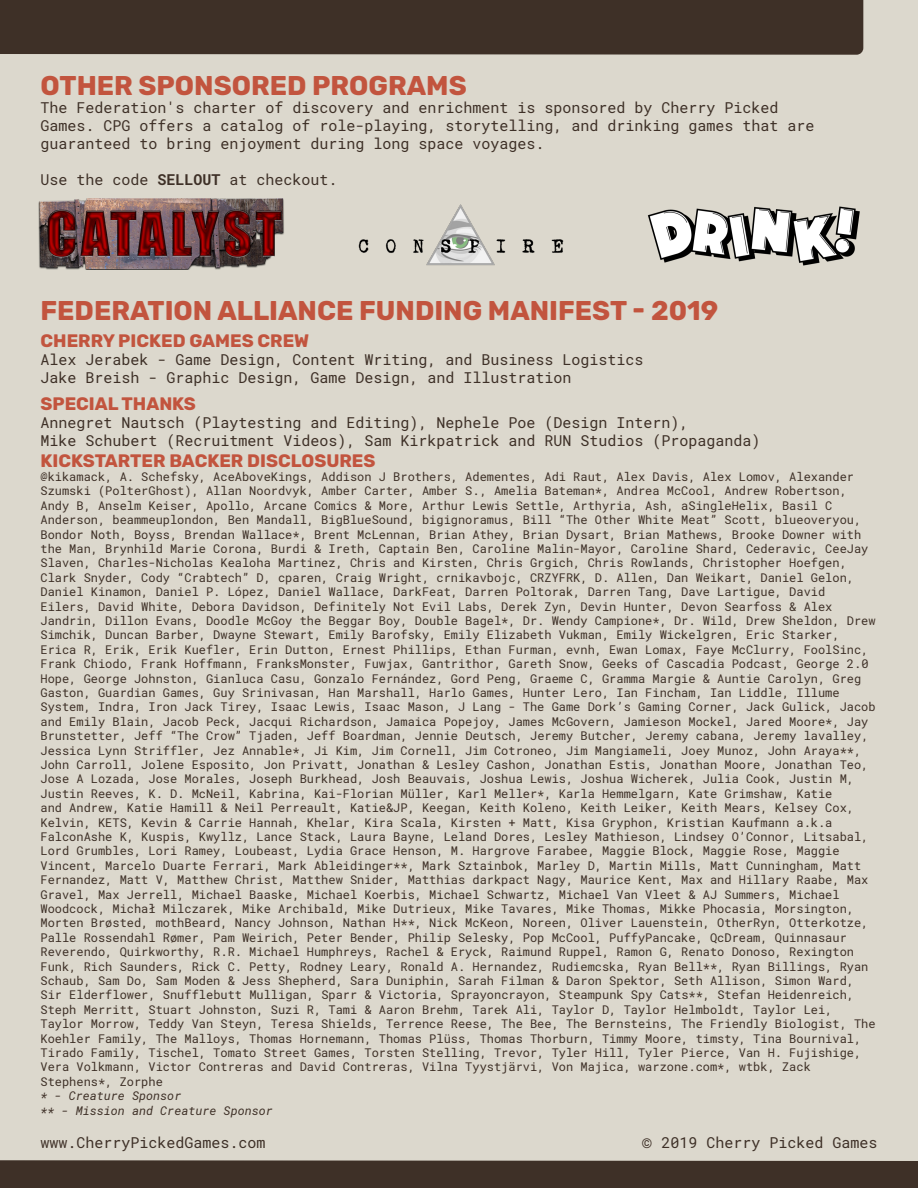
<style>
.page{position:relative;width:918px;height:1188px;background:#fff}
.page>*{position:absolute;margin:0;border:0;box-sizing:border-box;transform-origin:0 0}
.HEADER_1{font:700 27px "Rubik";color:#c2543e}
.HEADER_2{font:700 18px "Rubik";color:#c2543e}
.BODY{font:15px/18px "Roboto Mono";color:#3e3027}
.HEADER_2-2{font:12px/14.4px "Roboto Mono";color:#3e3027}
.HEADER_2-3{font:italic 12px "Roboto Mono";color:#3e3027}
.s1{font-weight:700}
.s2{font-size:18px}
</style>
<div class="page">
<div style="left:0;top:1161px;width:918px;height:27px;background:#3e3027"></div>
<div style="left:0;top:0;width:918px;height:1161px;background:#dcd8cd"></div>
<img style="left:39px;top:199px;width:249px;height:71px">
<img style="left:339px;top:199px;width:244px;height:73px">
<img style="left:634px;top:193px;width:245px;height:85px">
<p class="HEADER_1" style="left:40px;top:69px;width:428px">OTHER SPONSORED PROGRAMS</p>
<p class="BODY" style="left:40px;top:98px;width:776px">The Federation's charter of discovery and enrichment is sponsored by Cherry Picked<br>Games. CPG offers a catalog of role-playing, storytelling, and drinking games that are guaranteed to bring enjoyment during long space voyages.</p>
<p class="BODY" style="left:40px;top:170px;width:299px">Use the code <span class="s1">SELLOUT</span> at checkout.</p>
<p class="HEADER_1" style="left:40px;top:294px;width:679px">FEDERATION ALLIANCE FUNDING MANIFEST - 2019</p>
<p class="HEADER_2" style="left:40px;top:330px;width:270px">CHERRY PICKED GAMES CREW</p>
<p class="BODY" style="left:40px;top:350px;width:605px">Alex Jerabek - Game Design, Content Writing, and Business Logistics<br>Jake Breish - Graphic Design, Game Design, and Illustration</p>
<p class="HEADER_2" style="left:40px;top:393px;width:157px">SPECIAL THANKS</p>
<p class="BODY" style="left:40px;top:413px;width:721px">Annegret Nautsch (Playtesting and Editing), Nephele Poe (Design Intern),<br>Mike Schubert (Recruitment Videos), Sam Kirkpatrick and RUN Studios (Propaganda)</p>
<p class="HEADER_2" style="left:40px;top:450px;width:336px">KICKSTARTER BACKER DISCLOSURES</p>
<p class="HEADER_2-2" style="left:40px;top:469px;width:837px">@kikamack, A. Schefsky, AceAboveKings, Addison J Brothers, Adementes, Adi Raut, Alex Davis, Alex Lomov, Alexander Szumski (PolterGhost), Allan Noordvyk, Amber Carter, Amber S., Amelia Bateman*, Andrea McCool, Andrew Robertson, Andy B, Anselm Keiser, Apollo, Arcane Comics &amp; More, Arthur Lewis Settle, Arthyria, Ash, aSingleHelix, Basil C Anderson, beammeuplondon, Ben Mandall, BigBlueSound, bigignoramus, Bill “The Other White Meat” Scott, blueoveryou, Bondor Noth, Boyss, Brendan Wallace*, Brent McLennan, Brian Athey, Brian Dysart, Brian Mathews, Brooke Downer with the Man, Brynhild Marie Corona, Burdi &amp; Ireth, Captain Ben, Caroline Malin-Mayor, Caroline Shard, Cederavic, CeeJay Slaven, Charles-Nicholas Kealoha Martinez, Chris and Kirsten, Chris Grgich, Chris Rowlands, Christopher Hoefgen, Clark Snyder, Cody “Crabtech” D, cparen, Craig Wright, crnikavbojc, CRZYFRK, D. Allen, Dan Weikart, Daniel Gelon, Daniel Kinamon, Daniel P. López, Daniel Wallace, DarkFeat, Darren Poltorak, Darren Tang, Dave Lartigue, David Eilers, David White, Debora Davidson, Definitely Not Evil Labs, Derek Zyn, Devin Hunter, Devon Searfoss &amp; Alex Jandrin, Dillon Evans, Doodle McGoy the Beggar Boy, Double Bagel*, Dr. Wendy Campione*, Dr. Wild, Drew Sheldon, Drew Simchik, Duncan Barber, Dwayne Stewart, Emily Barofsky, Emily Elizabeth Vukman, Emily Wickelgren, Eric Starker, Erica R, Erik, Erik Kuefler, Erin Dutton, Ernest Phillips, Ethan Furman, evnh, Ewan Lomax, Faye McClurry, FoolSinc, Frank Chiodo, Frank Hoffmann, FranksMonster, Fuwjax, Gantrithor, Gareth Snow, Geeks of Cascadia Podcast, George 2.0<br>Hope, George Johnston, Gianluca Casu, Gonzalo Fernández, Gord Peng, Graeme C, Gramma Margie &amp; Auntie Carolyn, Greg Gaston, Guardian Games, Guy Srinivasan, Han Marshall, Harlo Games, Hunter Lero, Ian Fincham, Ian Liddle, Illume System, Indra, Iron Jack Tirey, Isaac Lewis, Isaac Mason, J Lang - The Game Dork’s Gaming Corner, Jack Gulick, Jacob and Emily Blain, Jacob Peck, Jacqui Richardson, Jamaica Popejoy, James McGovern, Jamieson Mockel, Jared Moore*, Jay Brunstetter, Jeff “The Crow” Tjaden, Jeff Boardman, Jennie Deutsch, Jeremy Butcher, Jeremy cabana, Jeremy lavalley, Jessica Lynn Striffler, Jez Annable*, Ji Kim, Jim Cornell, Jim Cotroneo, Jim Mangiameli, Joey Munoz, John Araya**, John Carroll, Jolene Esposito, Jon Privatt, Jonathan &amp; Lesley Cashon, Jonathan Estis, Jonathan Moore, Jonathan Teo, Jose A Lozada, Jose Morales, Joseph Burkhead, Josh Beauvais, Joshua Lewis, Joshua Wicherek, Julia Cook, Justin M, Justin Reeves, K. D. McNeil, Kabrina, Kai-Florian Müller, Karl Meller*, Karla Hemmelgarn, Kate Grimshaw, Katie<br>and Andrew, Katie Hamill &amp; Neil Perreault, Katie&amp;JP, Keegan, Keith Koleno, Keith Leiker, Keith Mears, Kelsey Cox, Kelvin, KETS, Kevin &amp; Carrie Hannah, Khelar, Kira Scala, Kirsten + Matt, Kisa Gryphon, Kristian Kaufmann a.k.a FalconAshe K, Kuspis, Kwyllz, Lance Stack, Laura Bayne, Leland Dores, Lesley Mathieson, Lindsey O’Connor, Litsabal, Lord Grumbles, Lori Ramey, Loubeast, Lydia Grace Henson, M. Hargrove Farabee, Maggie Block, Maggie Rose, Maggie Vincent, Marcelo Duarte Ferrari, Mark Ableidinger**, Mark Sztainbok, Marley D, Martin Mills, Matt Cunningham, Matt Fernandez, Matt V, Matthew Christ, Matthew Snider, Matthias darkpact Nagy, Maurice Kent, Max and Hillary Raabe, Max Gravel, Max Jerrell, Michael Baaske, Michael Koerbis, Michael Schwartz, Michael Van Vleet &amp; AJ Summers, Michael Woodcock, Michał Milczarek, Mike Archibald, Mike Dutrieux, Mike Tavares, Mike Thomas, Mikke Phocasia, Morsington, Morten Brøsted, mothBeard, Nancy Johnson, Nathan H**, Nick McKeon, Noreen, Oliver Lauenstein, OtherRyn, Otterkotze, Palle Rossendahl Rømer, Pam Weirich, Peter Bender, Philip Selesky, Pop McCool, PuffyPancake, QcDream, Quinnasaur Reverendo, Quirkworthy, R.R. Michael Humphreys, Rachel &amp; Eryck, Raimund Ruppel, Ramon G, Renato Donoso, Rexington Funk, Rich Saunders, Rick C. Petty, Rodney Leary, Ronald A. Hernandez, Rudiemcska, Ryan Bell**, Ryan Billings, Ryan Schaub, Sam Do, Sam Moden &amp; Jess Shepherd, Sara Duniphin, Sarah Filman &amp; Daron Spektor, Seth Allison, Simon Ward, Sir Elderflower, Snufflebutt Mulligan, Sparr &amp; Victoria, Sprayoncrayon, Steampunk Spy Cats**, Stefan Heidenreich, Steph Merritt, Stuart Johnston, Suzi R, Tami &amp; Aaron Brehm, Tarek Ali, Taylor D, Taylor Helmboldt, Taylor Lei, Taylor Morrow, Teddy Van Steyn, Teresa Shields, Terrence Reese, The Bee, The Bernsteins, The Friendly Biologist, The Koehler Family, The Malloys, Thomas Hornemann, Thomas Plüss, Thomas Thorburn, Timmy Moore, timsty, Tina Bournival, Tirado Family, Tischel, Tomato Street Games, Torsten Stelling, Trevor, Tyler Hill, Tyler Pierce, Van H. Fujishige, Vera Volkmann, Victor Contreras and David Contreras, Vilna Tyystjärvi, Von Majica, warzone.com*, wtbk, Zack Stephens*, Zorphe</p>
<p class="HEADER_2-3" style="left:40px;top:1087px;width:142px">* - Creature Sponsor</p>
<p class="HEADER_2-3" style="left:40px;top:1102px;width:234px">** - Mission and Creature Sponsor</p>
<p class="BODY" style="left:40px;top:1133px;width:227px">www.CherryPickedGames.com</p>
<p class="BODY" style="left:642px;top:1133px;width:237px"><span class="s2">©</span> 2019 Cherry Picked Games</p>
</div>
